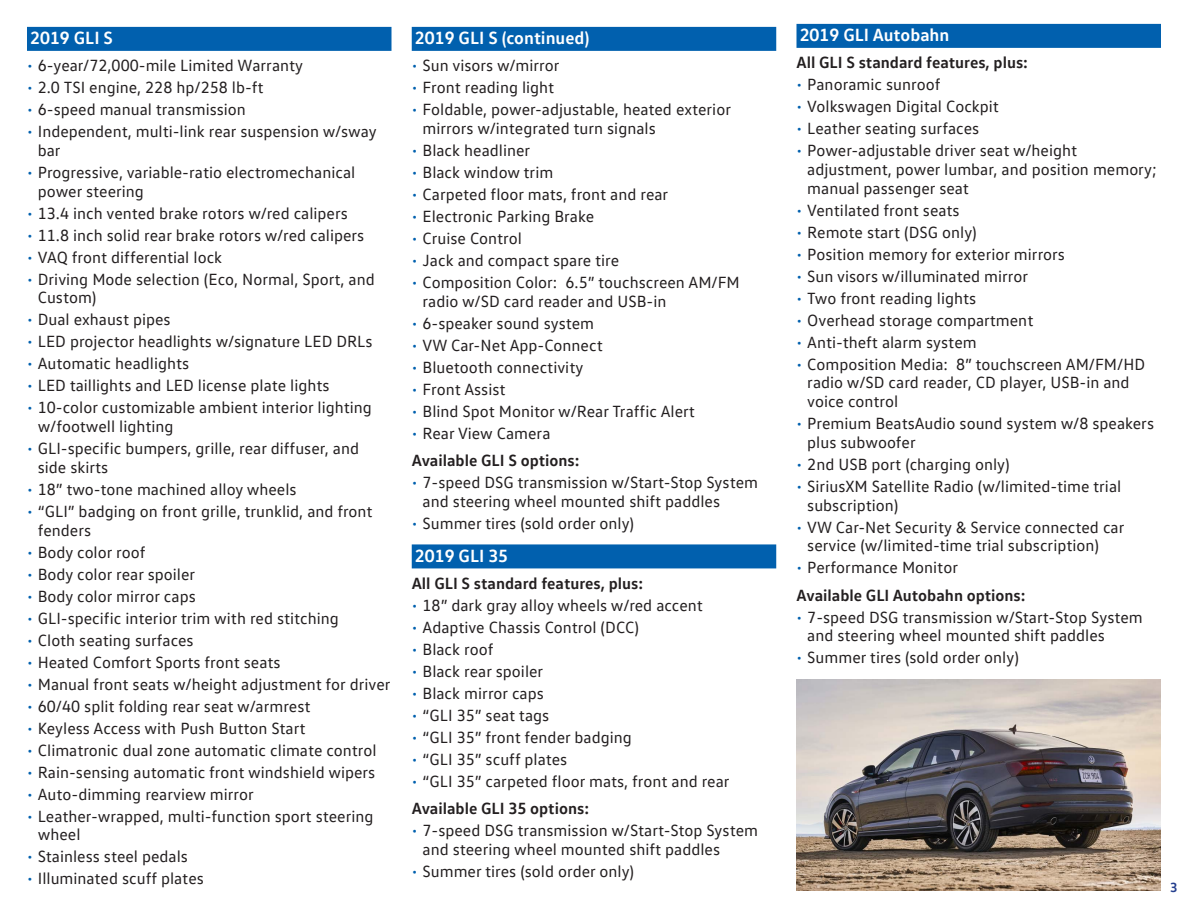
<style>
.page{position:relative;width:1188px;height:918px;background:#fff}
.page>*{position:absolute;margin:0;border:0;box-sizing:border-box;transform-origin:0 0}
.t1{font:700 18px "VW Text";color:#fff}
.t2{font:16.5px/18.8px "VW Text";color:#231f20}
.t3{font:700 16.5px/27.2px "VW Text";color:#231f20}
.t4{font:700 13.5px "VW Text";color:#253f8e}
.s1{color:#0160ae}
.s2{font-weight:400;color:#0160ae}
.s3{font-weight:400}
.s4{font-weight:700}
</style>
<div class="page">
<div style="left:27px;top:27px;width:365px;height:24px;background:#0160ae"></div>
<div style="left:412px;top:544px;width:364px;height:24px;background:#0160ae"></div>
<div style="left:412px;top:27px;width:364px;height:24px;background:#0160ae"></div>
<div style="left:796px;top:24px;width:365px;height:24px;background:#0160ae"></div>
<img style="left:797px;top:679px;width:364px;height:212px">
<p class="t1" style="left:30px;top:26px;width:84px">2019 GLI S</p>
<p class="t2" style="left:27px;top:56px;width:278px"><span class="s1">•</span> 6-year/72,000-mile Limited Warranty</p>
<p class="t2" style="left:27px;top:78px;width:238px"><span class="s1">•</span> 2.0 TSI engine, 228 hp/258 lb-ft</p>
<p class="t2" style="left:27px;top:100px;width:220px"><span class="s1">•</span> 6-speed manual transmission</p>
<p class="t2" style="left:38px;top:122px;width:340px;text-indent:-11px"><span class="s1">•</span> Independent, multi-link rear suspension w/sway bar</p>
<p class="t2" style="left:38px;top:163px;width:319px;text-indent:-11px"><span class="s1">•</span> Progressive, variable-ratio electromechanical power steering</p>
<p class="t2" style="left:27px;top:203px;width:322px"><span class="s1">•</span> 13.4 inch vented brake rotors w/red calipers</p>
<p class="t2" style="left:27px;top:225px;width:339px"><span class="s1">•</span> 11.8 inch solid rear brake rotors w/red calipers</p>
<p class="t2" style="left:27px;top:247px;width:197px"><span class="s1">•</span> VAQ front differential lock</p>
<p class="t2" style="left:38px;top:269px;width:338px;text-indent:-11px"><span class="s1">•</span> Driving Mode selection (Eco, Normal, Sport, and<br>Custom)</p>
<p class="t2" style="left:27px;top:310px;width:145px"><span class="s1">•</span> Dual exhaust pipes</p>
<p class="t2" style="left:27px;top:332px;width:347px"><span class="s1">•</span> LED projector headlights w/signature LED DRLs</p>
<p class="t2" style="left:27px;top:354px;width:164px"><span class="s1">•</span> Automatic headlights</p>
<p class="t2" style="left:27px;top:376px;width:304px"><span class="s1">•</span> LED taillights and LED license plate lights</p>
<p class="t2" style="left:38px;top:398px;width:336px;text-indent:-11px"><span class="s1">•</span> 10-color customizable ambient interior lighting w/footwell lighting</p>
<p class="t2" style="left:38px;top:439px;width:323px;text-indent:-11px"><span class="s1">•</span> GLI-specific bumpers, grille, rear diffuser, and side skirts</p>
<p class="t2" style="left:27px;top:479px;width:271px"><span class="s1">•</span> 18” two-tone machined alloy wheels</p>
<p class="t2" style="left:38px;top:501px;width:336px;text-indent:-11px"><span class="s1">•</span> “GLI” badging on front grille, trunklid, and front fenders</p>
<p class="t2" style="left:27px;top:542px;width:120px"><span class="s1">•</span> Body color roof</p>
<p class="t2" style="left:27px;top:564px;width:170px"><span class="s1">•</span> Body color rear spoiler</p>
<p class="t2" style="left:27px;top:586px;width:170px"><span class="s1">•</span> Body color mirror caps</p>
<p class="t2" style="left:27px;top:608px;width:313px"><span class="s1">•</span> GLI-specific interior trim with red stitching</p>
<p class="t2" style="left:27px;top:630px;width:168px"><span class="s1">•</span> Cloth seating surfaces</p>
<p class="t2" style="left:27px;top:652px;width:255px"><span class="s1">•</span> Heated Comfort Sports front seats</p>
<p class="t2" style="left:27px;top:674px;width:365px"><span class="s1">•</span> Manual front seats w/height adjustment for driver</p>
<p class="t2" style="left:27px;top:696px;width:285px"><span class="s1">•</span> 60/40 split folding rear seat w/armrest</p>
<p class="t2" style="left:27px;top:718px;width:280px"><span class="s1">•</span> Keyless Access with Push Button Start</p>
<p class="t2" style="left:27px;top:740px;width:351px"><span class="s1">•</span> Climatronic dual zone automatic climate control</p>
<p class="t2" style="left:27px;top:762px;width:350px"><span class="s1">•</span> Rain-sensing automatic front windshield wipers</p>
<p class="t2" style="left:27px;top:784px;width:228px"><span class="s1">•</span> Auto-dimming rearview mirror</p>
<p class="t2" style="left:38px;top:806px;width:337px;text-indent:-11px"><span class="s1">•</span> Leather-wrapped, multi-function sport steering wheel</p>
<p class="t2" style="left:27px;top:847px;width:162px"><span class="s1">•</span> Stainless steel pedals</p>
<p class="t2" style="left:27px;top:869px;width:178px"><span class="s1">•</span> Illuminated scuff plates</p>
<p class="t1" style="left:415px;top:26px;width:176px">2019 GLI S (continued)</p>
<p class="t2" style="left:412px;top:56px;width:149px"><span class="s1">•</span> Sun visors w/mirror</p>
<p class="t2" style="left:412px;top:78px;width:144px"><span class="s1">•</span> Front reading light</p>
<p class="t2" style="left:423px;top:100px;width:310px;text-indent:-11px"><span class="s1">•</span> Foldable, power-adjustable, heated exterior mirrors w/integrated turn signals</p>
<p class="t2" style="left:412px;top:141px;width:120px"><span class="s1">•</span> Black headliner</p>
<p class="t2" style="left:412px;top:163px;width:143px"><span class="s1">•</span> Black window trim</p>
<p class="t2" style="left:412px;top:185px;width:258px"><span class="s1">•</span> Carpeted floor mats, front and rear</p>
<p class="t2" style="left:412px;top:207px;width:184px"><span class="s1">•</span> Electronic Parking Brake</p>
<p class="t2" style="left:412px;top:229px;width:112px"><span class="s1">•</span> Cruise Control</p>
<p class="t2" style="left:412px;top:251px;width:209px"><span class="s1">•</span> Jack and compact spare tire</p>
<p class="t2" style="left:423px;top:273px;width:319px;text-indent:-11px"><span class="s1">•</span> Composition Color: 6.5” touchscreen AM/FM radio w/SD card reader and USB-in</p>
<p class="t2" style="left:412px;top:313px;width:184px"><span class="s1">•</span> 6-speaker sound system</p>
<p class="t2" style="left:412px;top:335px;width:192px"><span class="s1">•</span> VW Car-Net App-Connect</p>
<p class="t2" style="left:412px;top:357px;width:173px"><span class="s1">•</span> Bluetooth connectivity</p>
<p class="t2" style="left:412px;top:379px;width:95px"><span class="s1">•</span> Front Assist</p>
<p class="t2" style="left:412px;top:401px;width:285px"><span class="s1">•</span> Blind Spot Monitor w/Rear Traffic Alert</p>
<p class="t3" style="left:412px;top:419px;width:169px"><span class="s2">•</span> <span class="s3">Rear View Camera<br></span>Available GLI S options:</p>
<p class="t2" style="left:423px;top:472px;width:337px;text-indent:-11px"><span class="s1">•</span> 7-speed DSG transmission w/Start-Stop System and steering wheel mounted shift paddles</p>
<p class="t2" style="left:412px;top:513px;width:224px"><span class="s1">•</span> Summer tires (sold order only)</p>
<p class="t1" style="left:415px;top:544px;width:95px">2019 GLI 35</p>
<p class="t3" style="left:412px;top:569px;width:233px">All GLI S standard features, plus:</p>
<p class="t2" style="left:412px;top:595px;width:293px"><span class="s1">•</span> 18” dark gray alloy wheels w/red accent</p>
<p class="t2" style="left:412px;top:617px;width:229px"><span class="s1">•</span> Adaptive Chassis Control (DCC)</p>
<p class="t2" style="left:412px;top:639px;width:83px"><span class="s1">•</span> Black roof</p>
<p class="t2" style="left:412px;top:661px;width:133px"><span class="s1">•</span> Black rear spoiler</p>
<p class="t2" style="left:412px;top:683px;width:134px"><span class="s1">•</span> Black mirror caps</p>
<p class="t2" style="left:412px;top:705px;width:139px"><span class="s1">•</span> “GLI 35” seat tags</p>
<p class="t2" style="left:412px;top:727px;width:222px"><span class="s1">•</span> “GLI 35” front fender badging</p>
<p class="t2" style="left:412px;top:749px;width:157px"><span class="s1">•</span> “GLI 35” scuff plates</p>
<p class="t2" style="left:412px;top:767px;width:319px;line-height:27.2px"><span class="s1">•</span> “GLI 35” carpeted floor mats, front and rear<br><span class="s4">Available GLI 35 options:</span></p>
<p class="t2" style="left:423px;top:820px;width:337px;text-indent:-11px"><span class="s1">•</span> 7-speed DSG transmission w/Start-Stop System and steering wheel mounted shift paddles</p>
<p class="t2" style="left:412px;top:861px;width:224px"><span class="s1">•</span> Summer tires (sold order only)</p>
<p class="t1" style="left:800px;top:23px;width:151px">2019 GLI Autobahn</p>
<p class="t3" style="left:796px;top:48px;width:233px">All GLI S standard features, plus:</p>
<p class="t2" style="left:796px;top:75px;width:145px"><span class="s1">•</span> Panoramic sunroof</p>
<p class="t2" style="left:796px;top:97px;width:204px"><span class="s1">•</span> Volkswagen Digital Cockpit</p>
<p class="t2" style="left:796px;top:119px;width:184px"><span class="s1">•</span> Leather seating surfaces</p>
<p class="t2" style="left:807px;top:141px;width:351px;text-indent:-11px"><span class="s1">•</span> Power-adjustable driver seat w/height adjustment, power lumbar, and position memory; manual passenger seat</p>
<p class="t2" style="left:796px;top:200px;width:165px"><span class="s1">•</span> Ventilated front seats</p>
<p class="t2" style="left:796px;top:222px;width:182px"><span class="s1">•</span> Remote start (DSG only)</p>
<p class="t2" style="left:796px;top:244px;width:270px"><span class="s1">•</span> Position memory for exterior mirrors</p>
<p class="t2" style="left:796px;top:266px;width:233px"><span class="s1">•</span> Sun visors w/illuminated mirror</p>
<p class="t2" style="left:796px;top:288px;width:181px"><span class="s1">•</span> Two front reading lights</p>
<p class="t2" style="left:796px;top:310px;width:238px"><span class="s1">•</span> Overhead storage compartment</p>
<p class="t2" style="left:796px;top:332px;width:182px"><span class="s1">•</span> Anti-theft alarm system</p>
<p class="t2" style="left:807px;top:354px;width:339px;text-indent:-11px"><span class="s1">•</span> Composition Media: 8” touchscreen AM/FM/HD radio w/SD card reader, CD player, USB-in and voice control</p>
<p class="t2" style="left:807px;top:414px;width:348px;text-indent:-11px"><span class="s1">•</span> Premium BeatsAudio sound system w/8 speakers plus subwoofer</p>
<p class="t2" style="left:796px;top:454px;width:215px"><span class="s1">•</span> 2nd USB port (charging only)</p>
<p class="t2" style="left:807px;top:476px;width:316px;text-indent:-11px"><span class="s1">•</span> SiriusXM Satellite Radio (w/limited-time trial subscription)</p>
<p class="t2" style="left:807px;top:517px;width:319px;text-indent:-11px"><span class="s1">•</span> VW Car-Net Security &amp; Service connected car service (w/limited-time trial subscription)</p>
<p class="t3" style="left:796px;top:553px;width:231px"><span class="s2">•</span> <span class="s3">Performance Monitor<br></span>Available GLI Autobahn options:</p>
<p class="t2" style="left:807px;top:607px;width:337px;text-indent:-11px"><span class="s1">•</span> 7-speed DSG transmission w/Start-Stop System and steering wheel mounted shift paddles</p>
<p class="t2" style="left:796px;top:648px;width:224px"><span class="s1">•</span> Summer tires (sold order only)</p>
<p class="t4" style="left:1170px;top:878px;width:9px">3</p>
</div>
